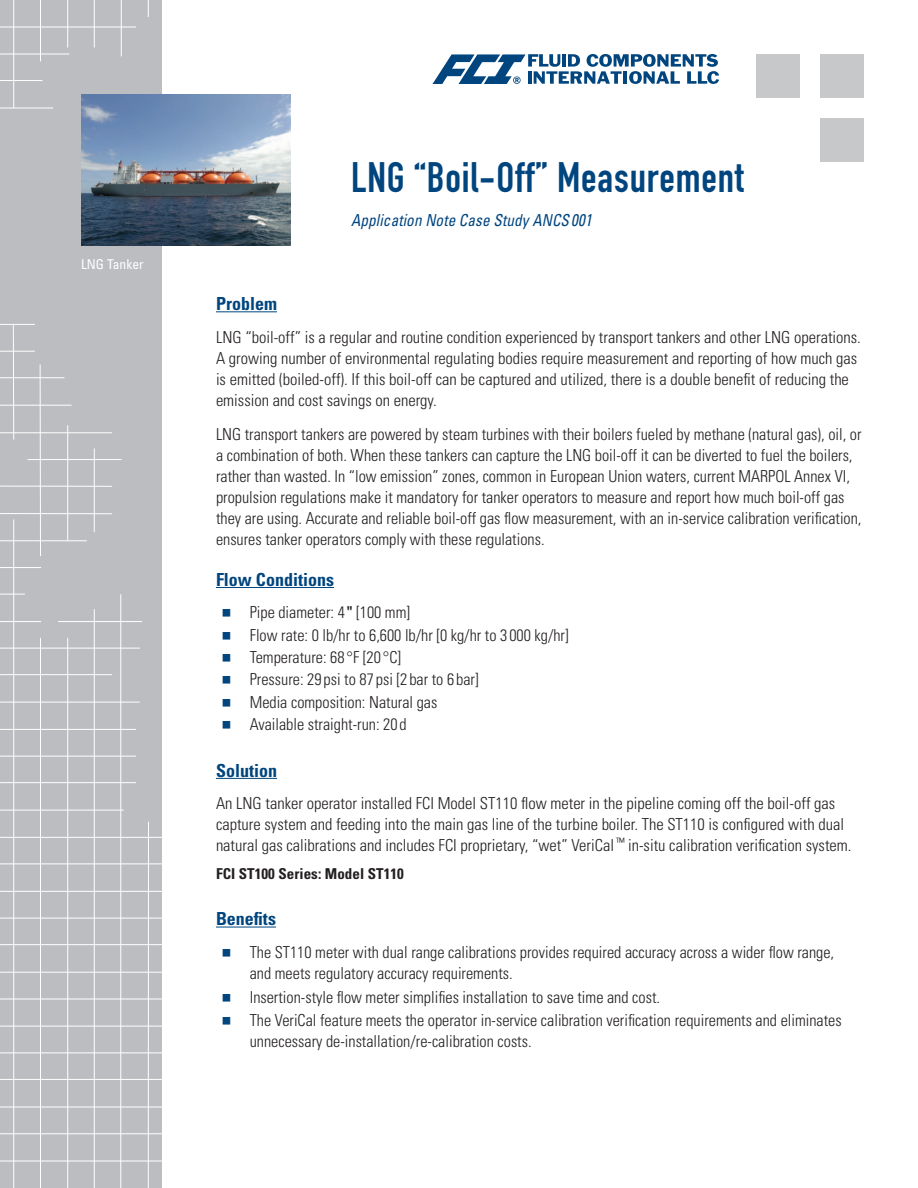
<style>
.page{position:relative;width:918px;height:1188px;background:#fff}
.page>*{position:absolute;margin:0;border:0;box-sizing:border-box;transform-origin:0 0}
.Headline{font:42px "DIN Engschrift Std";letter-spacing:.02em;color:#01457f}
.Header_-_blue_bold_u{font:700 condensed 18px "Univers LT Std";color:#01457f}
.Text{font:300 condensed 16.5px/21px "Univers LT Std";color:#231f20}
.Text_-_bulleted{font:300 condensed 16.5px/21px "Univers LT Std";color:#231f20}
.Headline_-_ANCS{font:italic condensed 16.5px "Univers LT Std";letter-spacing:.01em;color:#01457f;scale:.92 1}
.Model_names{font:700 condensed 15px "Univers LT Std";letter-spacing:.005em;color:#231f20}
.t1{font:condensed 13.5px "Univers LT Std";color:#fff}
.s1{font-size:16.95px}
.s2{font-family:"Arial";font-weight:400;font-stretch:normal}
</style>
<div class="page">
<div style="left:756px;top:54px;width:43px;height:43px;background:#c7c8ca"></div>
<div style="left:821px;top:54px;width:43px;height:43px;background:#c7c8ca"></div>
<div style="left:821px;top:119px;width:43px;height:43px;background:#c7c8ca"></div>
<div style="left:0;top:0;width:162px;height:1188px;background:#bcbdc0"></div>
<hr style="left:13px;top:0;width:1px;height:108px;background:#fff">
<hr style="left:40px;top:0;width:1px;height:61px;background:#fff">
<hr style="left:67px;top:0;width:1px;height:48px;background:#fff">
<hr style="left:94px;top:0;width:1px;height:48px;background:#fff">
<hr style="left:121px;top:0;width:1px;height:56px;background:#fff">
<svg style="left:148px;top:0;width:1px;height:17px"></svg>
<hr style="left:40px;top:365px;width:1px;height:191px;background:#fff">
<hr style="left:67px;top:425px;width:1px;height:116px;background:#fff">
<hr style="left:94px;top:448px;width:1px;height:84px;background:#fff">
<hr style="left:13px;top:519px;width:1px;height:669px;background:#fff">
<hr style="left:40px;top:638px;width:1px;height:550px;background:#fff">
<hr style="left:67px;top:638px;width:1px;height:550px;background:#fff">
<hr style="left:94px;top:609px;width:1px;height:579px;background:#fff">
<hr style="left:148px;top:822px;width:1px;height:366px;background:#fff">
<hr style="left:0;top:27px;width:136px;height:1px;background:#fff">
<hr style="left:0;top:108px;width:53px;height:1px;background:#fff">
<hr style="left:0;top:54px;width:69px;height:1px;background:#fff">
<hr style="left:0;top:80px;width:42px;height:1px;background:#fff">
<hr style="left:0;top:729px;width:136px;height:1px;background:#fff">
<hr style="left:0;top:541px;width:87px;height:1px;background:#fff">
<hr style="left:0;top:433px;width:112px;height:1px;background:#fff">
<hr style="left:0;top:324px;width:35px;height:1px;background:#fff">
<hr style="left:0;top:891px;width:162px;height:1px;background:#fff">
<hr style="left:0;top:1026px;width:162px;height:1px;background:#fff">
<hr style="left:0;top:972px;width:162px;height:1px;background:#fff">
<hr style="left:0;top:1107px;width:162px;height:1px;background:#fff">
<hr style="left:0;top:810px;width:124px;height:1px;background:#fff">
<hr style="left:0;top:621px;width:41px;height:1px;background:#fff">
<hr style="left:58px;top:621px;width:84px;height:1px;background:#fff">
<hr style="left:0;top:702px;width:140px;height:1px;background:#fff">
<hr style="left:0;top:513px;width:112px;height:1px;background:#fff">
<hr style="left:0;top:405px;width:72px;height:1px;background:#fff">
<hr style="left:0;top:837px;width:162px;height:1px;background:#fff">
<hr style="left:0;top:756px;width:136px;height:1px;background:#fff">
<hr style="left:0;top:567px;width:41px;height:1px;background:#fff">
<hr style="left:0;top:648px;width:140px;height:1px;background:#fff">
<hr style="left:28px;top:459px;width:94px;height:1px;background:#fff">
<hr style="left:0;top:351px;width:35px;height:1px;background:#fff">
<hr style="left:0;top:918px;width:162px;height:1px;background:#fff">
<hr style="left:0;top:1053px;width:162px;height:1px;background:#fff">
<hr style="left:0;top:999px;width:162px;height:1px;background:#fff">
<hr style="left:0;top:1133px;width:162px;height:1px;background:#fff">
<hr style="left:0;top:1161px;width:162px;height:1px;background:#fff">
<hr style="left:0;top:864px;width:162px;height:1px;background:#fff">
<hr style="left:0;top:782px;width:136px;height:1px;background:#fff">
<svg style="left:0;top:594px;width:25px;height:1px"></svg>
<hr style="left:0;top:674px;width:112px;height:1px;background:#fff">
<hr style="left:0;top:486px;width:112px;height:1px;background:#fff">
<hr style="left:0;top:377px;width:65px;height:1px;background:#fff">
<hr style="left:0;top:944px;width:162px;height:1px;background:#fff">
<hr style="left:0;top:1079px;width:162px;height:1px;background:#fff">
<hr style="left:13px;top:324px;width:1px;height:116px;background:#fff">
<hr style="left:121px;top:594px;width:1px;height:594px;background:#fff">
<hr style="left:216px;top:311px;width:61px;height:1px;background:#01457f">
<hr style="left:216px;top:587px;width:118px;height:1px;background:#01457f">
<hr style="left:216px;top:778px;width:61px;height:1px;background:#01457f">
<hr style="left:216px;top:927px;width:60px;height:1px;background:#01457f">
<img style="left:81px;top:94px;width:209px;height:152px">
<svg style="left:433px;top:54px;width:286px;height:30px"></svg>
<p class="t1" style="left:81px;top:256px;width:64px">LNG Tanker</p>
<p class="Headline" style="left:351px;top:153px;width:394px">LNG “Boil-Off” Measurement</p>
<p class="Headline_-_ANCS" style="left:351px;top:210px;width:263px">Application Note Case Study ANCS <span class="s1">001</span></p>
<p class="Header_-_blue_bold_u" style="left:216px;top:293px;width:63px">Problem</p>
<p class="Text" style="left:216px;top:326px;width:646px">LNG “boil-off” is a regular and routine condition experienced by transport tankers and other LNG operations.<br>A growing number of environmental regulating bodies require measurement and reporting of how much gas is emitted (boiled-off). If this boil-off can be captured and utilized, there is a double benefit of reducing the emission and cost savings on energy.</p>
<p class="Text" style="left:216px;top:424px;width:647px">LNG transport tankers are powered by steam turbines with their boilers fueled by methane (natural gas), oil, or a combination of both. When these tankers can capture the LNG boil-off it can be diverted to fuel the boilers, rather than wasted. In “low emission” zones, common in European Union waters, current MARPOL Annex VI, propulsion regulations make it mandatory for tanker operators to measure and report how much boil-off gas they are using. Accurate and reliable boil-off gas flow measurement, with an in-service calibration verification, ensures tanker operators comply with these regulations.</p>
<p class="Header_-_blue_bold_u" style="left:216px;top:568px;width:120px">Flow Conditions</p>
<p class="Text_-_bulleted" style="left:250px;top:602px;width:162px">Pipe diameter: 4 <span class="s2">ʺ</span> [100 mm]</p>
<p class="Text_-_bulleted" style="left:250px;top:624px;width:320px">Flow rate: 0 lb/hr to 6,600 lb/hr [0 kg/hr to 3 000 kg/hr]</p>
<p class="Text_-_bulleted" style="left:250px;top:647px;width:153px">Temperature: 68 °F [20 °C]</p>
<p class="Text_-_bulleted" style="left:250px;top:669px;width:230px">Pressure: 29 psi to 87 psi [2 bar to 6 bar]</p>
<p class="Text_-_bulleted" style="left:250px;top:692px;width:189px">Media composition: Natural gas</p>
<p class="Text_-_bulleted" style="left:250px;top:714px;width:159px">Available straight-run: 20 d</p>
<p class="Header_-_blue_bold_u" style="left:216px;top:759px;width:63px">Solution</p>
<p class="Text" style="left:216px;top:793px;width:637px">An LNG tanker operator installed FCI Model ST110 flow meter in the pipeline coming off the boil-off gas capture system and feeding into the main gas line of the turbine boiler. The ST110 is configured with dual natural gas calibrations and includes FCI proprietary, “wet” VeriCal <sup>™</sup> in-situ calibration verification system.</p>
<p class="Model_names" style="left:216px;top:865px;width:189px">FCI ST100 Series: Model ST110</p>
<p class="Header_-_blue_bold_u" style="left:216px;top:908px;width:61px">Benefits</p>
<p class="Text_-_bulleted" style="left:250px;top:942px;width:586px">The ST110 meter with dual range calibrations provides required accuracy across a wider flow range, and meets regulatory accuracy requirements.</p>
<p class="Text_-_bulleted" style="left:250px;top:986px;width:412px">Insertion-style flow meter simplifies installation to save time and cost.</p>
<p class="Text_-_bulleted" style="left:250px;top:1010px;width:594px">The VeriCal feature meets the operator in-service calibration verification requirements and eliminates unnecessary de-installation/re-calibration costs.</p>
</div>
